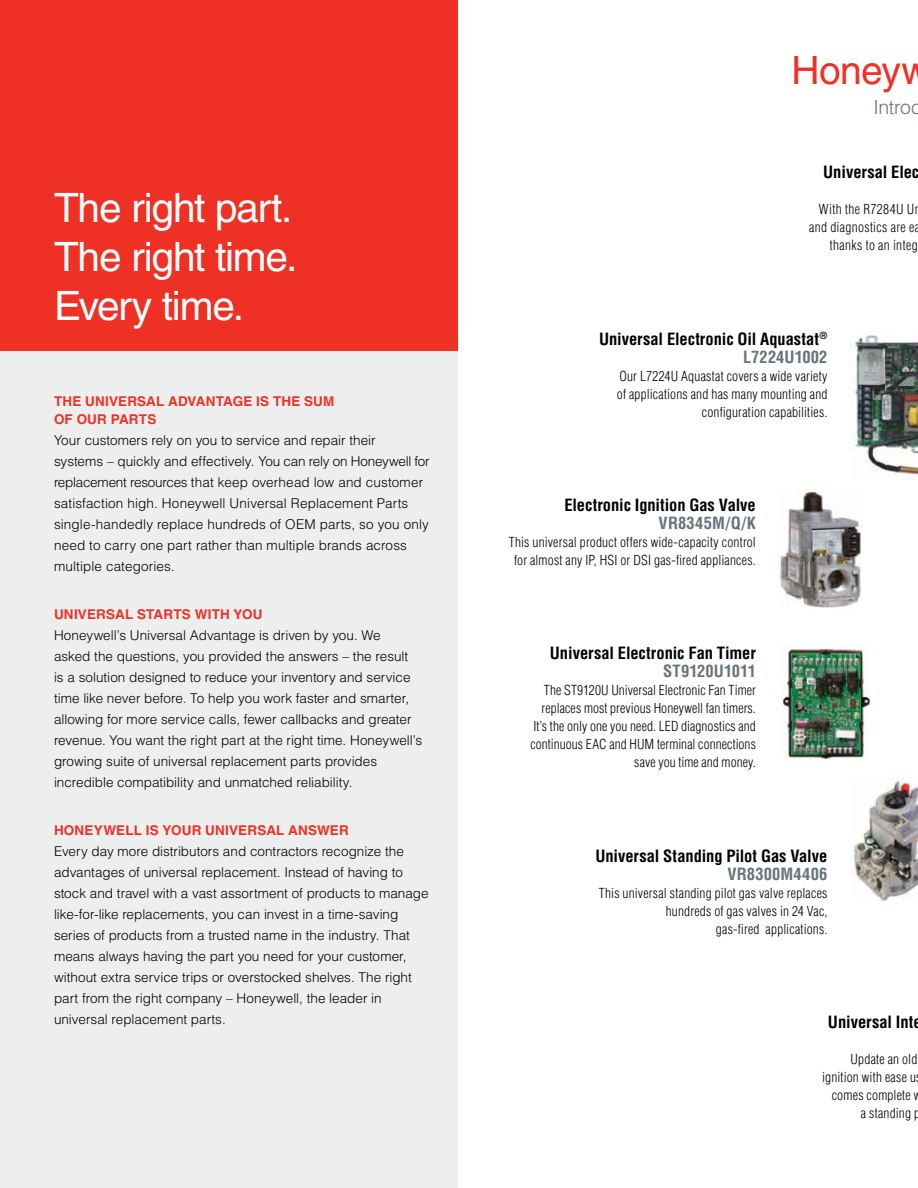
<style>
.page{position:relative;width:918px;height:1188px;background:#fff}
.page>*{position:absolute;margin:0;border:0;box-sizing:border-box;transform-origin:0 0}
.t1{font:40.5px/48.6px "Helvetica";letter-spacing:-.03em;color:#fff}
.t2{font:39px "Helvetica";letter-spacing:-.015em;color:#ee3124}
.t3{font:300 19.5px "Helvetica";letter-spacing:-.015em;color:#68737a}
.t4{font:700 condensed 16.5px/18px "Helvetica";letter-spacing:-.005em;color:#000;text-align:right}
.t5{font:700 condensed 16.5px "Helvetica";letter-spacing:.01em;color:#68737a}
.t6{font:300 13.5px/21px "Helvetica";color:#000}
.t7{font:300 condensed 13.5px/18px "Helvetica";letter-spacing:.01em;color:#000;text-align:right}
.t8{font:700 13.5px/18px "Helvetica";letter-spacing:.01em;color:#ee3124}
.s1{color:#68737a}
</style>
<div class="page">
<div style="left:0;top:0;width:458px;height:351px;background:#ee3124"></div>
<div style="left:0;top:351px;width:458px;height:837px;background:#edeeee"></div>
<img style="left:851px;top:778px;width:67px;height:123px">
<img style="left:779px;top:490px;width:83px;height:118px">
<img style="left:851px;top:335px;width:67px;height:145px">
<img style="left:781px;top:646px;width:90px;height:113px">
<h1 class="t1" style="left:54px;top:184px;width:245px">The right part.<br>The right time.<br>Every time.</h1>
<p class="t8" style="left:54px;top:392px;width:282px">THE UNIVERSAL ADVANTAGE IS THE SUM<br>OF OUR PARTS</p>
<p class="t6" style="left:54px;top:429px;width:377px">Your customers rely on you to service and repair their<br>systems – quickly and effectively. You can rely on Honeywell for replacement resources that keep overhead low and customer satisfaction high. Honeywell Universal Replacement Parts single-handedly replace hundreds of OEM parts, so you only need to carry one part rather than multiple brands across multiple categories.</p>
<p class="t8" style="left:54px;top:605px;width:210px">UNIVERSAL STARTS WITH YOU</p>
<p class="t6" style="left:54px;top:624px;width:370px">Honeywell’s Universal Advantage is driven by you. We<br>asked the questions, you provided the answers – the result<br>is a solution designed to reduce your inventory and service time like never before. To help you work faster and smarter, allowing for more service calls, fewer callbacks and greater revenue. You want the right part at the right time. Honeywell’s growing suite of universal replacement parts provides incredible compatibility and unmatched reliability.</p>
<p class="t8" style="left:54px;top:821px;width:296px">HONEYWELL IS YOUR UNIVERSAL ANSWER</p>
<p class="t6" style="left:54px;top:840px;width:376px">Every day more distributors and contractors recognize the advantages of universal replacement. Instead of having to stock and travel with a vast assortment of products to manage like-for-like replacements, you can invest in a time-saving series of products from a trusted name in the industry. That means always having the part you need for your customer, without extra service trips or overstocked shelves. The right part from the right company – Honeywell, the leader in universal replacement parts.</p>
<h2 class="t2" style="left:792px;top:48px;width:139px">Honeyw</h2>
<h3 class="t3" style="left:873px;top:95px;width:51px">Introd</h3>
<p class="t4" style="left:823px;top:163px;width:97px">Universal Elec</p>
<p class="t7" style="left:809px;top:200px;width:113px">With the R7284U Un and diagnostics are ea thanks to an integ</p>
<p class="t4" style="left:599px;top:330px;width:230px">Universal Electronic Oil Aquastat<sup>®<br></sup><span class="s1">L7224U1002</span></p>
<p class="t7" style="left:617px;top:367px;width:212px">Our L7224U Aquastat covers a wide variety of applications and has many mounting and configuration capabilities.</p>
<p class="t4" style="left:564px;top:496px;width:193px">Electronic Ignition Gas Valve</p>
<p class="t5" style="left:659px;top:513px;width:99px">VR8345M/Q/K</p>
<p class="t7" style="left:509px;top:533px;width:249px;text-align:center">This universal product offers wide-capacity control for almost any IP, HSI or DSI gas-fired appliances.</p>
<p class="t4" style="left:550px;top:644px;width:207px">Universal Electronic Fan Timer</p>
<p class="t5" style="left:663px;top:661px;width:94px">ST9120U1011</p>
<p class="t7" style="left:530px;top:681px;width:227px">The ST9120U Universal Electronic Fan Timer replaces most previous Honeywell fan timers.<br>It’s the only one you need. LED diagnostics and continuous EAC and HUM terminal connections save you time and money.</p>
<p class="t4" style="left:595px;top:846px;width:234px">Universal Standing Pilot Gas Valve</p>
<p class="t5" style="left:727px;top:863px;width:102px">VR8300M4406</p>
<p class="t7" style="left:599px;top:884px;width:230px">This universal standing pilot gas valve replaces hundreds of gas valves in 24 Vac,<br>gas-fired applications.</p>
<p class="t4" style="left:828px;top:1013px;width:95px">Universal Inte</p>
<p class="t7" style="left:851px;top:1050px;width:68px">Update an old</p>
<p class="t7" style="left:822px;top:1068px;width:95px">ignition with ease u</p>
<p class="t7" style="left:832px;top:1086px;width:91px">comes complete w</p>
<p class="t7" style="left:861px;top:1104px;width:61px">a standing p</p>
</div>
